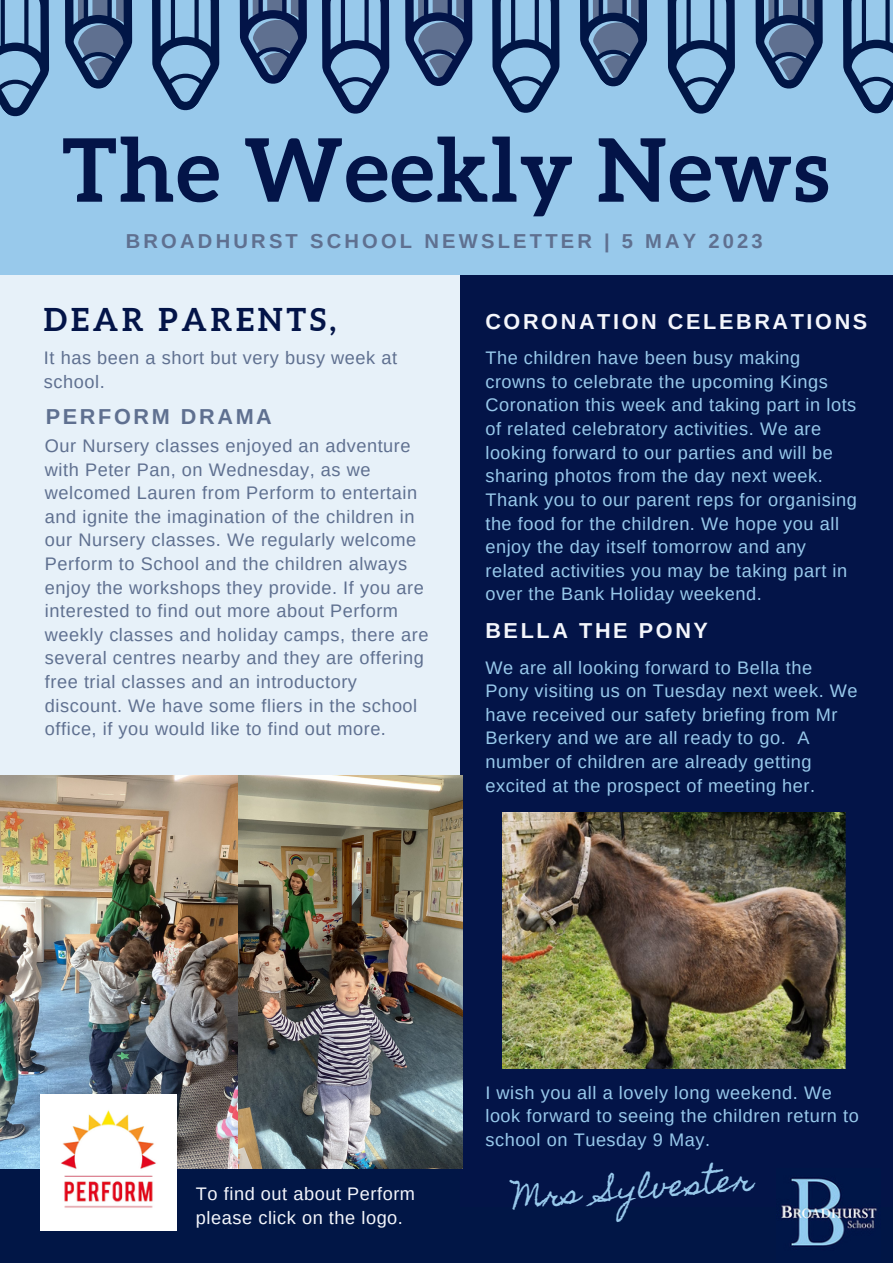
<style>
.page{position:relative;width:893px;height:1264px;background:#fff}
.page>*{position:absolute;margin:0;border:0;box-sizing:border-box;transform-origin:0 0}
.t1{font:700 87.6px "Aleo";letter-spacing:.02em;color:#031448}
.t2{font:700 31.35px "Aleo";letter-spacing:.12em;color:#031448}
.t3{font:29.25px "Homemade Apple";color:#98c9eb}
.t4{font:700 21.6px "Arimo";letter-spacing:.12em;color:#f4f6fc}
.t5{font:700 21.6px "Arimo";letter-spacing:.12em;color:#5f7090}
.t6{font:700 20.1px "Arimo";letter-spacing:.16em;color:#5f7090}
.t7{font:18.15px/23.5px "Arimo";letter-spacing:.03em;color:#98c9eb}
.t8{font:18.15px/23.5px "Arimo";letter-spacing:.03em;color:#5f7090}
.t9{font:18.15px/23.5px "Arimo";letter-spacing:.03em;color:#f4f6fc}
</style>
<div class="page">
<div style="left:0;top:1161px;width:892px;height:101px;background:#011646"></div>
<div style="left:0;top:275px;width:461px;height:574px;background:#e7f1f9"></div>
<div style="left:0;top:0;width:892px;height:267px;background:#98c9eb"></div>
<svg style="left:0;top:0;width:892px;height:117px"></svg>
<div style="left:461px;top:275px;width:431px;height:931px;background:#031448"></div>
<img style="left:781px;top:1177px;width:96px;height:70px">
<img style="left:237px;top:776px;width:225px;height:392px">
<img style="left:0;top:776px;width:237px;height:392px">
<img style="left:40px;top:1094px;width:136px;height:136px">
<img style="left:503px;top:812px;width:342px;height:256px">
<p class="t1" style="left:62px;top:120px;width:768px">The Weekly News</p>
<p class="t6" style="left:126px;top:229px;width:638px">BROADHURST SCHOOL NEWSLETTER | 5 MAY 2023</p>
<p class="t2" style="left:44px;top:302px;width:293px">DEAR PARENTS,</p>
<p class="t4" style="left:485px;top:309px;width:383px">CORONATION CELEBRATIONS</p>
<p class="t8" style="left:44px;top:346px;width:354px">It has been a short but very busy week at school.</p>
<p class="t7" style="left:485px;top:346px;width:373px">The children have been busy making crowns to celebrate the upcoming Kings Coronation this week and taking part in lots of related celebratory activities. We are looking forward to our parties and will be sharing photos from the day next week.<br>Thank you to our parent reps for organising the food for the children. We hope you all enjoy the day itself tomorrow and any related activities you may be taking part in over the Bank Holiday weekend.</p>
<p class="t5" style="left:46px;top:404px;width:227px">PERFORM DRAMA</p>
<p class="t8" style="left:45px;top:434px;width:385px">Our Nursery classes enjoyed an adventure with Peter Pan, on Wednesday, as we welcomed Lauren from Perform to entertain and ignite the imagination of the children in our Nursery classes. We regularly welcome Perform to School and the children always enjoy the workshops they provide. If you are interested to find out more about Perform weekly classes and holiday camps, there are several centres nearby and they are offering free trial classes and an introductory discount. We have some fliers in the school office, if you would like to find out more.</p>
<p class="t4" style="left:485px;top:618px;width:224px">BELLA THE PONY</p>
<p class="t7" style="left:485px;top:655px;width:374px">We are all looking forward to Bella the Pony visiting us on Tuesday next week. We have received our safety briefing from Mr Berkery and we are all ready to go. A number of children are already getting excited at the prospect of meeting her.</p>
<p class="t9" style="left:196px;top:1182px;width:221px">To find out about Perform please click on the logo.</p>
<p class="t7" style="left:485px;top:1080px;width:375px">I wish you all a lovely long weekend. We look forward to seeing the children return to school on Tuesday 9 May.</p>
<p class="t3" style="left:511px;top:1182px;width:243px;rotate:-5deg">Mrs Sylvester</p>
</div>
